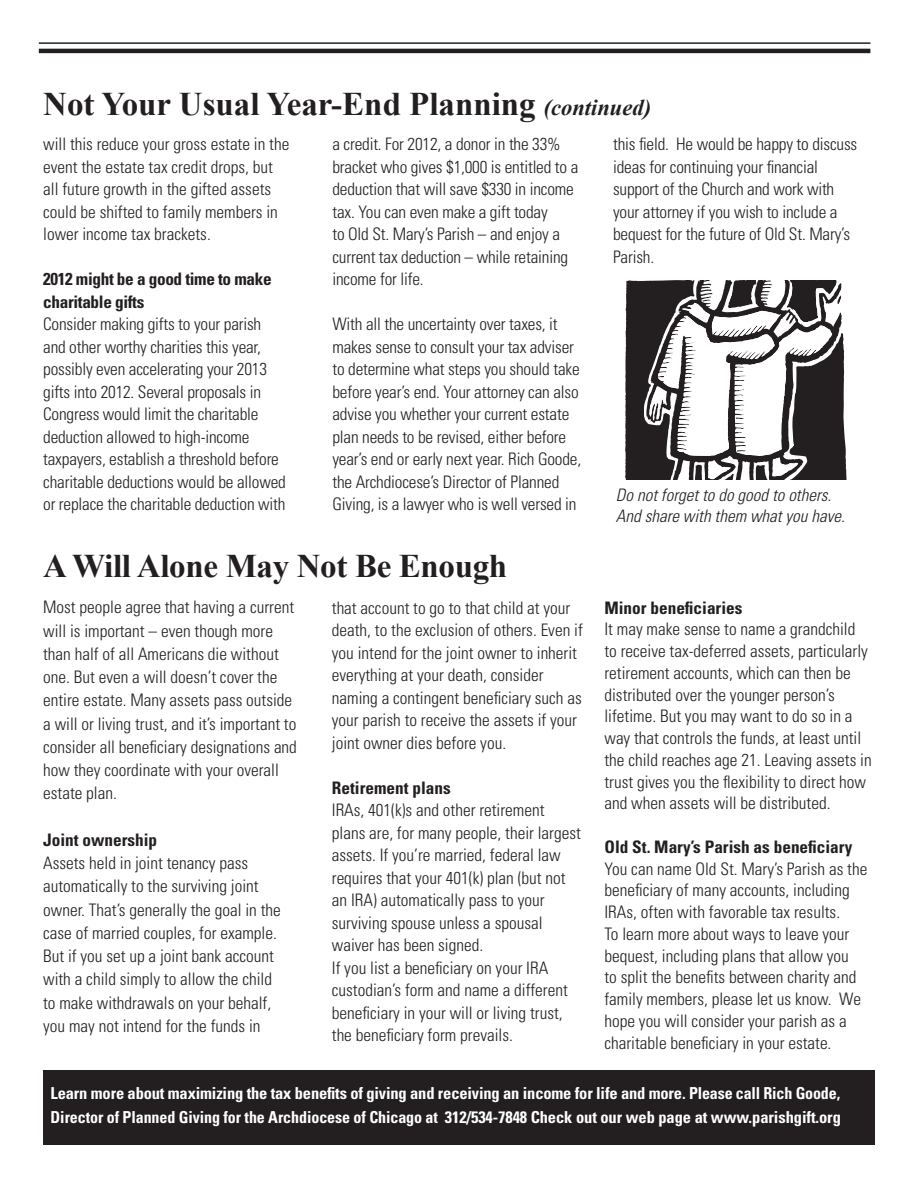
<style>
.page{position:relative;width:918px;height:1188px;background:#fff}
.page>*{position:absolute;margin:0;border:0;box-sizing:border-box;transform-origin:0 0}
.t1{font:700 33px "Times New Roman";letter-spacing:-.005em;color:#231f20}
.t2{font:300 condensed 17.25px/22.5px "Univers";color:#231f20}
.t3{font:700 condensed 17.25px "Univers";color:#231f20}
.t4{font:italic 300 condensed 17.25px/20.7px "Univers";color:#231f20}
.t5{font:700 condensed 17.25px/22.5px "Univers";letter-spacing:-.02em;color:#231f20}
.t6{font:700 condensed 16.5px/24px "Univers";letter-spacing:-.01em;color:#fff}
.s1{font-style:italic;font-size:22.5px}
</style>
<div class="page">
<hr style="left:39px;top:42px;width:831px;height:2px;background:#231f20">
<hr style="left:39px;top:49px;width:831px;height:4px;background:#231f20">
<div style="left:43px;top:1070px;width:832px;height:75px;background:#231f20"></div>
<svg style="left:625px;top:280px;width:222px;height:199px"></svg>
<h1 class="t1" style="left:43px;top:86px;width:610px">Not Your Usual Year-End Planning <span class="s1">(continued)</span></h1>
<p class="t2" style="left:613px;top:133px;width:246px">this field. He would be happy to discuss ideas for continuing your financial support of the Church and work with your attorney if you wish to include a bequest for the future of Old St. Mary’s<br>Parish.</p>
<p class="t2" style="left:332px;top:133px;width:247px">a credit. For 2012, a donor in the 33% bracket who gives $1,000 is entitled to a deduction that will save $330 in income tax. You can even make a gift today<br>to Old St. Mary’s Parish – and enjoy a current tax deduction – while retaining income for life.</p>
<p class="t2" style="left:332px;top:313px;width:250px">With all the uncertainty over taxes, it makes sense to consult your tax adviser to determine what steps you should take before year’s end. Your attorney can also advise you whether your current estate plan needs to be revised, either before year’s end or early next year. Rich Goode, the Archdiocese’s Director of Planned Giving, is a lawyer who is well versed in</p>
<p class="t2" style="left:43px;top:133px;width:248px">will this reduce your gross estate in the event the estate tax credit drops, but all future growth in the gifted assets could be shifted to family members in lower income tax brackets.</p>
<p class="t5" style="left:43px;top:268px;width:230px">2012 might be a good time to make charitable gifts</p>
<p class="t2" style="left:43px;top:313px;width:244px">Consider making gifts to your parish and other worthy charities this year, possibly even accelerating your 2013 gifts into 2012. Several proposals in Congress would limit the charitable deduction allowed to high-income taxpayers, establish a threshold before charitable deductions would be allowed or replace the charitable deduction with</p>
<p class="t4" style="left:616px;top:485px;width:230px">Do not forget to do good to others.<br>And share with them what you have.</p>
<h1 class="t1" style="left:43px;top:548px;width:466px">A Will Alone May Not Be Enough</h1>
<p class="t2" style="left:43px;top:596px;width:255px;line-height:23.2px">Most people agree that having a current will is important – even though more than half of all Americans die without one. But even a will doesn’t cover the entire estate. Many assets pass outside a will or living trust, and it’s important to consider all beneficiary designations and how they coordinate with your overall estate plan.</p>
<p class="t3" style="left:43px;top:829px;width:116px">Joint ownership</p>
<p class="t2" style="left:43px;top:851px;width:239px;line-height:23.2px">Assets held in joint tenancy pass automatically to the surviving joint owner. That’s generally the goal in the case of married couples, for example.<br>But if you set up a joint bank account with a child simply to allow the child to make withdrawals on your behalf, you may not intend for the funds in</p>
<p class="t2" style="left:332px;top:596px;width:252px">that account to go to that child at your death, to the exclusion of others. Even if you intend for the joint owner to inherit everything at your death, consider naming a contingent beneficiary such as your parish to receive the assets if your joint owner dies before you.</p>
<p class="t3" style="left:332px;top:777px;width:120px">Retirement plans</p>
<p class="t2" style="left:332px;top:799px;width:251px">IRAs, 401(k)s and other retirement plans are, for many people, their largest assets. If you’re married, federal law requires that your 401(k) plan (but not an IRA) automatically pass to your surviving spouse unless a spousal waiver has been signed.<br>If you list a beneficiary on your IRA custodian’s form and name a different beneficiary in your will or living trust, the beneficiary form prevails.</p>
<p class="t3" style="left:604px;top:597px;width:139px">Minor beneficiaries</p>
<p class="t2" style="left:604px;top:618px;width:269px;line-height:21.8px">It may make sense to name a grandchild to receive tax-deferred assets, particularly retirement accounts, which can then be distributed over the younger person’s lifetime. But you may want to do so in a way that controls the funds, at least until the child reaches age 21. Leaving assets in trust gives you the flexibility to direct how and when assets will be distributed.</p>
<p class="t3" style="left:604px;top:836px;width:249px">Old St. Mary’s Parish as beneficiary</p>
<p class="t2" style="left:604px;top:858px;width:264px;line-height:21.9px">You can name Old St. Mary’s Parish as the beneficiary of many accounts, including IRAs, often with favorable tax results.<br>To learn more about ways to leave your bequest, including plans that allow you<br>to split the benefits between charity and family members, please let us know. We hope you will consider your parish as a charitable beneficiary in your estate.</p>
<p class="t6" style="left:51px;top:1081px;width:792px">Learn more about maximizing the tax benefits of giving and receiving an income for life and more. Please call Rich Goode,<br>Director of Planned Giving for the Archdiocese of Chicago at 312/534-7848 Check out our web page at www.parishgift.org</p>
</div>
